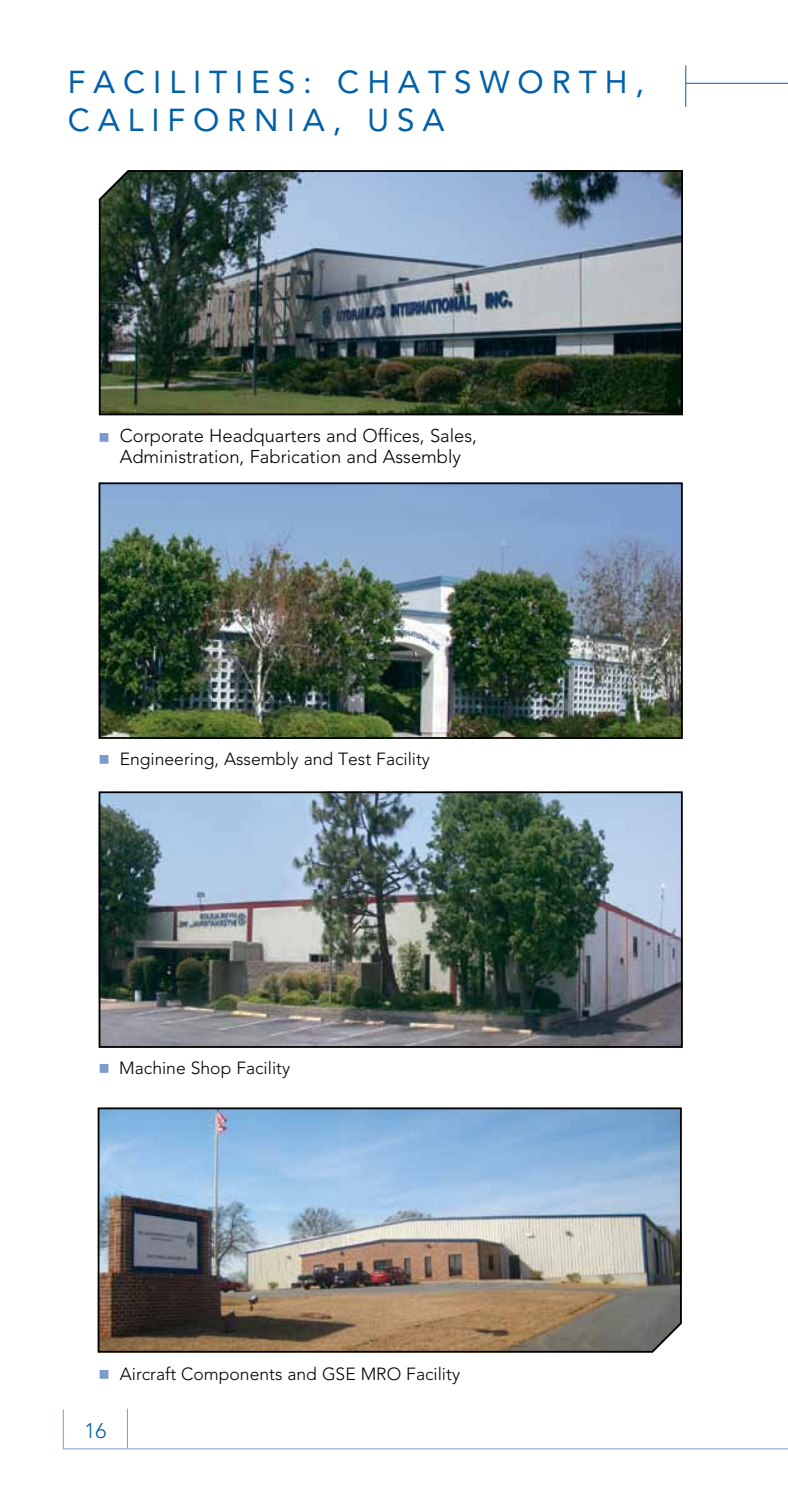
<style>
.page{position:relative;width:788px;height:1512px;background:#fff}
.page>*{position:absolute;margin:0;border:0;box-sizing:border-box;transform-origin:0 0}
.t1{font:31.5px/37.8px "Avenir";letter-spacing:.25em;color:#0060a9}
.t2{font:300 21px "Avenir";color:#0060a9}
.t3{font:300 18.38px/21px "Avenir";color:#000}
.t4{font:300 17.5px "Avenir";color:#000}
</style>
<div class="page">
<hr style="left:685px;top:83px;width:103px;height:1px;background:#0060a9">
<hr style="left:63px;top:1448px;width:725px;height:1px;background:#7c9bcc">
<hr style="left:63px;top:1409px;width:1px;height:40px;background:#7c9bcc">
<hr style="left:127px;top:1409px;width:1px;height:39px;background:#7c9bcc">
<img style="left:98px;top:170px;width:585px;height:246px">
<img style="left:98px;top:482px;width:585px;height:257px">
<img style="left:98px;top:791px;width:585px;height:257px">
<img style="left:97px;top:1107px;width:585px;height:246px">
<hr style="left:685px;top:65px;width:1px;height:42px;background:#0060a9">
<h1 class="t1" style="left:68px;top:63px;width:578px">FACILITIES: CHATSWORTH,<br>CALIFORNIA, USA</h1>
<p class="t3" style="left:120px;top:426px;width:358px">Corporate Headquarters and Offices, Sales,<br>Administration, Fabrication and Assembly</p>
<p class="t4" style="left:120px;top:749px;width:312px">Engineering, Assembly and Test Facility</p>
<p class="t4" style="left:119px;top:1058px;width:172px">Machine Shop Facility</p>
<p class="t4" style="left:120px;top:1363px;width:342px">Aircraft Components and GSE Mro Facility</p>
<p class="t2" style="left:84px;top:1418px;width:23px">16</p>
</div>
